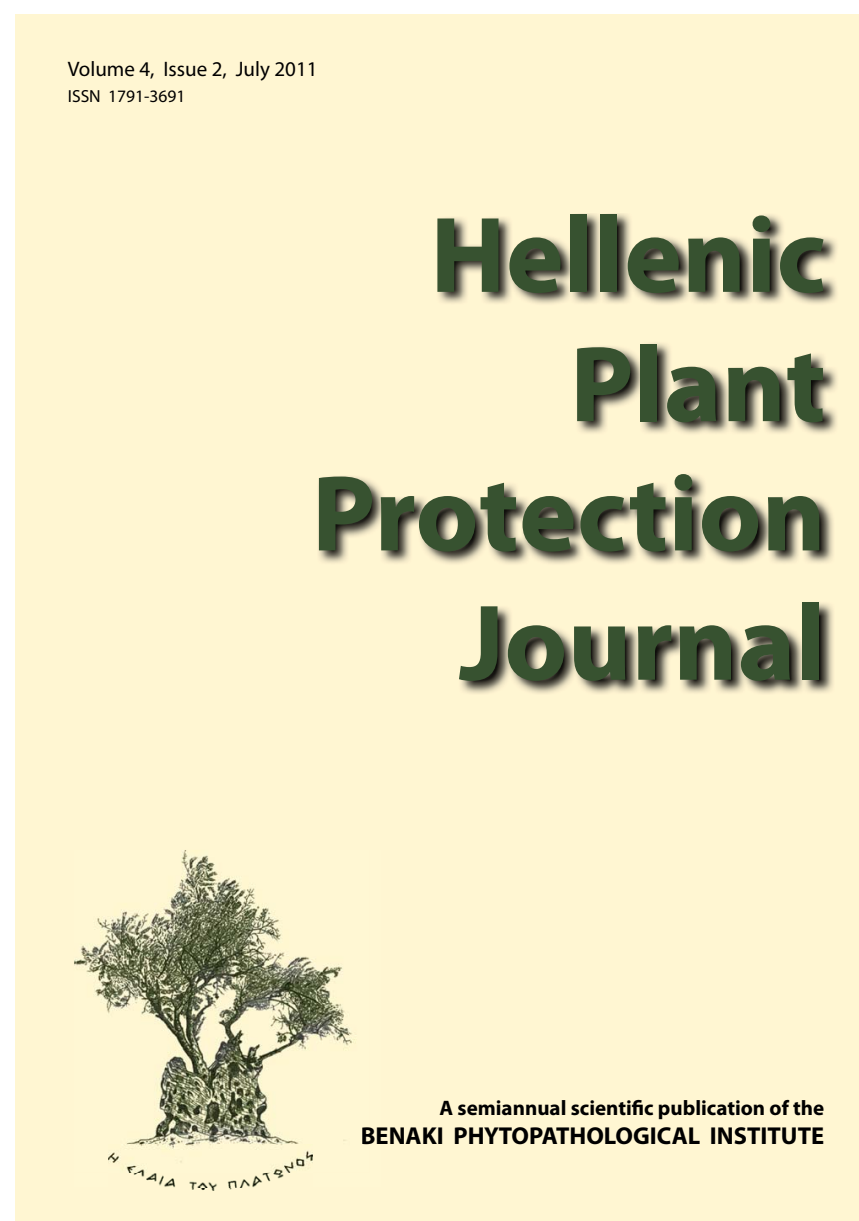
<style>
.page{position:relative;width:859px;height:1221px;background:#fff}
.page>*{position:absolute;margin:0;border:0;box-sizing:border-box;transform-origin:0 0}
.t1{font:700 108.85px/129.2px "Myriad Pro";color:#375230;text-align:right}
.t2{font:700 24.5px "Myriad Pro";color:#000}
.t3{font:700 21px "Myriad Pro";color:#000}
.t4{font:21px "Myriad Pro";color:#000}
.t5{font:17.5px "Myriad Pro";color:#000}
</style>
<div class="page">
<div style="left:15px;top:15px;width:843px;height:1205px;background:#fff6d2"></div>
<img style="left:318px;top:213px;width:519px;height:481px">
<img style="left:74px;top:850px;width:281px;height:313px">
<img style="left:109px;top:1143px;width:203px;height:47px">
<p class="t4" style="left:68px;top:61px;width:251px">Volume 4, Issue 2, July 2011</p>
<p class="t5" style="left:68px;top:89px;width:119px">ISSN 1791-3691</p>
<p class="t1" style="left:311px;top:201px;width:515px">Hellenic<br>Plant<br>Protection<br>Journal</p>
<p class="t3" style="left:439px;top:1099px;width:386px">A semiannual scientific publication of the</p>
<p class="t2" style="left:360px;top:1126px;width:464px">BENAKI PHYTOPATHOLOGICAL INSTITUTE</p>
</div>
